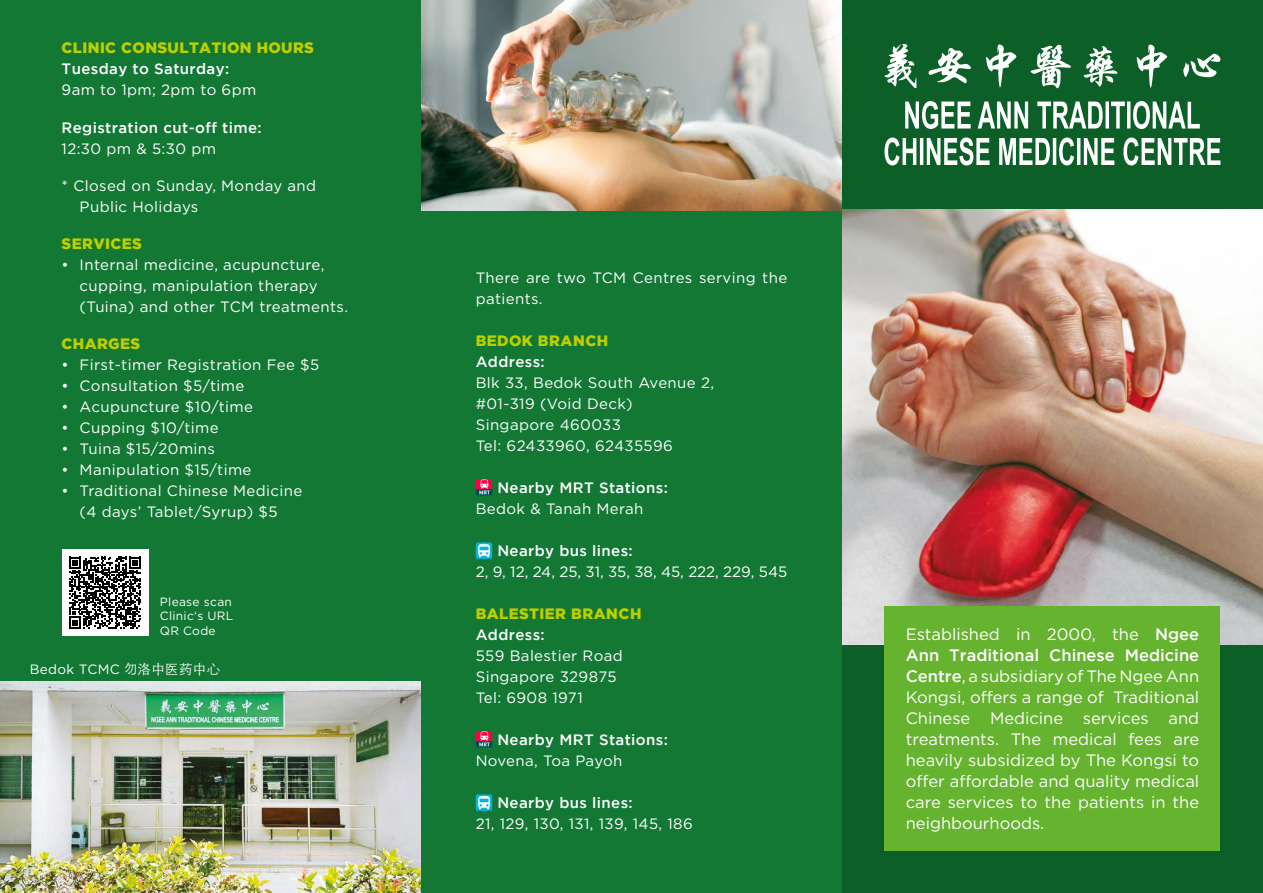
<style>
.page{position:relative;width:1263px;height:893px;background:#127834}
.page>*{position:absolute;margin:0;border:0;box-sizing:border-box;transform-origin:0 0}
.t1{font:16.5px/21px "Gotham";color:#fff;text-align:justify}
.t2{font:15px/21px "Gotham";letter-spacing:.025em;color:#fff}
.t3{font:500 15px "Gotham";letter-spacing:.025em;color:#fff}
.t4{font:900 15px "Gotham";letter-spacing:.025em;color:#bccf00}
.t5{font:15px "Gotham";color:#fff}
.t6{font:13.5px "Gotham";letter-spacing:.025em;color:#fff}
.t7{font:12px/14.4px "Gotham";letter-spacing:.025em;color:#fff;text-align:justify}
.s1{font-family:"ST Heiti SC";font-weight:300}
.s2{font-weight:500}
</style>
<div class="page">
<div style="left:842px;top:0;width:421px;height:893px;background:#0d5f28"></div>
<img style="left:842px;top:209px;width:421px;height:436px">
<img style="left:421px;top:0;width:421px;height:210px">
<img style="left:0;top:681px;width:421px;height:212px">
<svg style="left:884px;top:44px;width:337px;height:45px"></svg>
<svg style="left:884px;top:101px;width:336px;height:64px"></svg>
<div style="left:884px;top:606px;width:336px;height:244px;background:#65b32e"></div>
<div style="left:62px;top:550px;width:86px;height:86px;background:#fff"></div>
<svg style="left:69px;top:557px;width:72px;height:72px"></svg>
<img style="left:476px;top:479px;width:16px;height:16px">
<img style="left:476px;top:542px;width:16px;height:17px">
<img style="left:476px;top:731px;width:16px;height:16px">
<img style="left:476px;top:794px;width:16px;height:17px">
<p class="t4" style="left:62px;top:39px;width:254px">CLINIC CONSULTATION HOURS</p>
<p class="t3" style="left:62px;top:61px;width:169px">Tuesday to Saturday:</p>
<p class="t2" style="left:62px;top:79px;width:196px">9am to 1pm; 2pm to 6pm</p>
<p class="t3" style="left:62px;top:119px;width:202px">Registration cut-off time:</p>
<p class="t2" style="left:62px;top:138px;width:156px">12:30 pm &amp; 5:30 pm</p>
<p class="t2" style="left:80px;top:175px;width:238px;text-indent:-18px">* Closed on Sunday, Monday and<br>Public Holidays</p>
<p class="t4" style="left:62px;top:235px;width:82px">SERVICES</p>
<p class="t2" style="left:80px;top:254px;width:270px;text-indent:-18px">• Internal medicine, acupuncture, cupping, manipulation therapy (Tuina) and other TCM treatments.</p>
<p class="t4" style="left:62px;top:335px;width:80px">CHARGES</p>
<p class="t2" style="left:62px;top:354px;width:259px">• First-timer Registration Fee $5</p>
<p class="t2" style="left:62px;top:375px;width:184px">• Consultation $5/time</p>
<p class="t2" style="left:62px;top:396px;width:193px">• Acupuncture $10/time</p>
<p class="t2" style="left:62px;top:417px;width:159px">• Cupping $10/time</p>
<p class="t2" style="left:62px;top:438px;width:155px">• Tuina $15/20mins</p>
<p class="t2" style="left:62px;top:459px;width:191px">• Manipulation $15/time</p>
<p class="t2" style="left:62px;top:480px;width:242px;text-align:center">• Traditional Chinese Medicine (4 days’ Tablet/Syrup) $5</p>
<p class="t7" style="left:160px;top:594px;width:75px">Please scan Clinic‘s URL QR Code</p>
<p class="t6" style="left:30px;top:661px;width:192px">Bedok TCMC <span class="s1">勿洛中医药中心</span></p>
<p class="t2" style="left:476px;top:267px;width:313px">There are two TCM Centres serving the patients.</p>
<p class="t4" style="left:476px;top:332px;width:134px">BEDOK BRANCH</p>
<p class="t3" style="left:476px;top:354px;width:71px">Address:</p>
<p class="t2" style="left:476px;top:372px;width:240px">Blk 33, Bedok South Avenue 2, #01-319 (Void Deck)<br>Singapore 460033<br>Tel: 62433960, 62435596</p>
<p class="t3" style="left:497px;top:480px;width:172px">Nearby MRT Stations:</p>
<p class="t2" style="left:476px;top:498px;width:169px">Bedok &amp; Tanah Merah</p>
<p class="t3" style="left:497px;top:543px;width:137px">Nearby bus lines:</p>
<p class="t5" style="left:476px;top:562px;width:313px">2, 9, 12, 24, 25, 31, 35, 38, 45, 222, 229, 545</p>
<p class="t4" style="left:476px;top:605px;width:167px">BALESTIER BRANCH</p>
<p class="t3" style="left:476px;top:627px;width:71px">Address:</p>
<p class="t2" style="left:476px;top:645px;width:149px">559 Balestier Road<br>Singapore 329875<br>Tel: 6908 1971</p>
<p class="t3" style="left:497px;top:732px;width:172px">Nearby MRT Stations:</p>
<p class="t2" style="left:476px;top:750px;width:148px">Novena, Toa Payoh</p>
<p class="t3" style="left:497px;top:795px;width:137px">Nearby bus lines:</p>
<p class="t2" style="left:476px;top:813px;width:219px">21, 129, 130, 131, 139, 145, 186</p>
<p class="t1" style="left:906px;top:623px;width:295px">Established in 2000, the <span class="s2">Ngee Ann Traditional Chinese Medicine Centre</span>, a subsidiary of The Ngee Ann Kongsi, offers a range of Traditional Chinese Medicine services and treatments. The medical fees are heavily subsidized by The Kongsi to offer affordable and quality medical care services to the patients in the neighbourhoods.</p>
</div>
